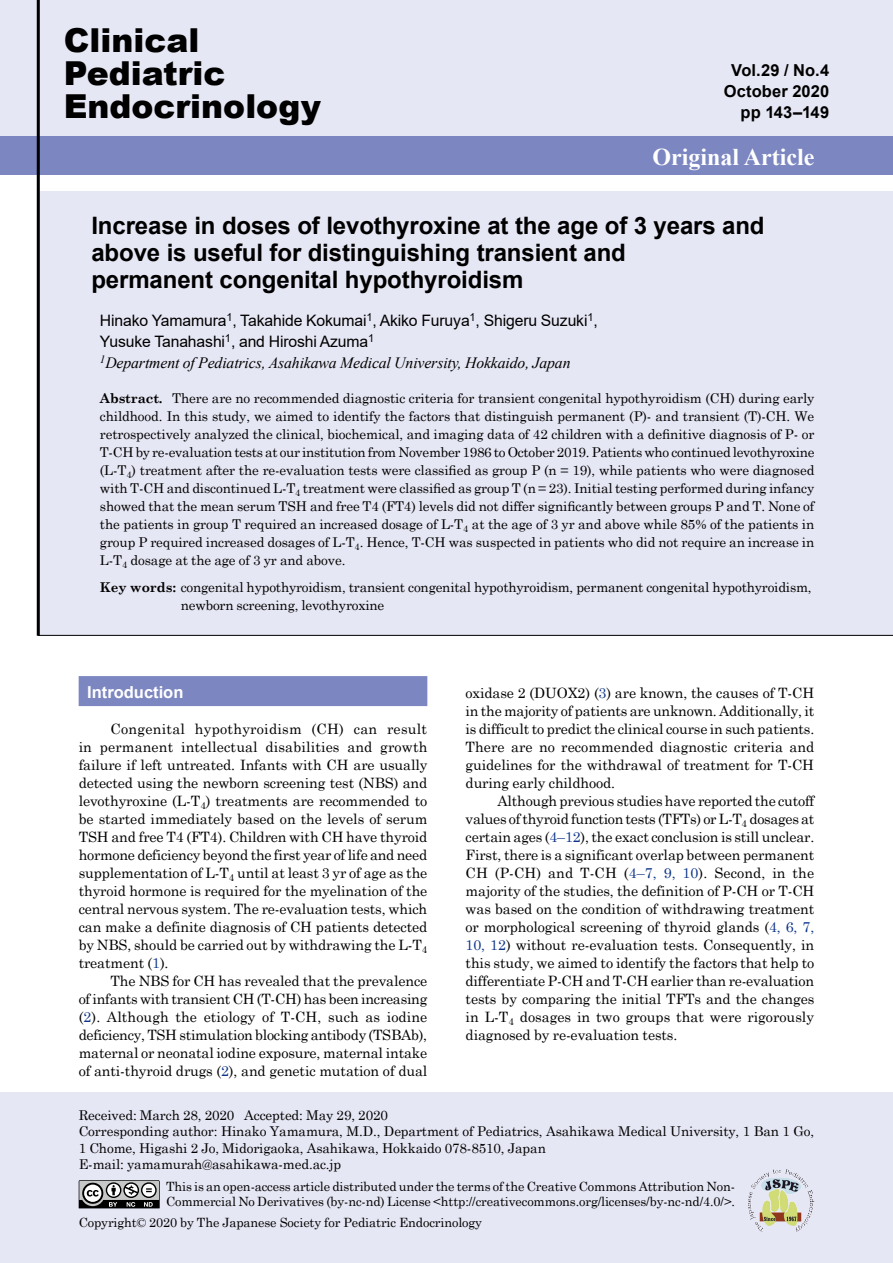
<style>
.page{position:relative;width:893px;height:1263px;background:#fff}
.page>*{position:absolute;margin:0;border:0;box-sizing:border-box;transform-origin:0 0}
.t1{font:900 33px/33px "Arial";color:#000}
.t2{font:700 24px/27px "Arial";letter-spacing:-.005em;color:#000}
.t3{font:700 24px "Times New Roman";color:#fff}
.t4{font:700 16.5px "Arial";letter-spacing:.005em;color:#000}
.t5{font:700 16.5px "Arial";color:#fff}
.t6{font:15.75px/21px "Arial";letter-spacing:-.01em;color:#000}
.t7{font:italic 15.75px "Times New Roman";letter-spacing:-.01em;color:#000}
.t8{font:14.25px/18px "Century Schoolbook";letter-spacing:-.01em;color:#000;text-align:justify}
.t9{font:13.5px/18px "Century Schoolbook";letter-spacing:-.01em;color:#000}
.t10{font:12.75px/15px "Century Schoolbook";letter-spacing:-.01em;color:#000}
.s1{font-weight:700}
.s2{color:#0c3388}
</style>
<div class="page">
<div style="left:0;top:0;width:893px;height:136px;background:#e6e7f4"></div>
<div style="left:0;top:136px;width:893px;height:38px;background:#7c86c1"></div>
<div style="left:0;top:1093px;width:893px;height:170px;background:#e6e7f4"></div>
<div style="left:38px;top:174px;width:855px;height:462px;background:#e6e7f4"></div>
<hr style="left:37px;top:0;width:3px;height:634px;background:#000">
<svg style="left:79px;top:1180px;width:81px;height:28px;background:#7d7d7d"></svg>
<img style="left:766px;top:1169px;width:30px;height:9px">
<div style="left:79px;top:676px;width:348px;height:30px;background:#7c86c1"></div>
<h1 class="t1" style="left:64px;top:22px;width:259px">Clinical<br>Pediatric<br>Endocrinology</h1>
<p class="t4" style="left:731px;top:58px;width:100px">Vol.29 / No.4</p>
<p class="t4" style="left:724px;top:80px;width:107px">October 2020</p>
<p class="t4" style="left:741px;top:101px;width:90px">pp 143–149</p>
<h2 class="t3" style="left:652px;top:139px;width:163px">Original Article</h2>
<h2 class="t2" style="left:91px;top:212px;width:675px">Increase in doses of levothyroxine at the age of 3 years and above is useful for distinguishing transient and<br>permanent congenital hypothyroidism</h2>
<p class="t6" style="left:100px;top:310px;width:499px">Hinako Yamamura<sup>1</sup>, Takahide Kokumai<sup>1</sup>, Akiko Furuya<sup>1</sup>, Shigeru Suzuki<sup>1</sup>,<br>Yusuke Tanahashi<sup>1</sup>, and Hiroshi Azuma<sup>1</sup></p>
<p class="t7" style="left:100px;top:352px;width:472px"><sup>1</sup>Department of Pediatrics, Asahikawa Medical University, Hokkaido, Japan</p>
<p class="t9" style="left:100px;top:388px;width:716px;text-align:justify"><span class="s1">Abstract.</span> There are no recommended diagnostic criteria for transient congenital hypothyroidism (CH) during early childhood. In this study, we aimed to identify the factors that distinguish permanent (P)- and transient (T)-CH. We retrospectively analyzed the clinical, biochemical, and imaging data of 42 children with a definitive diagnosis of P- or T-CH by re-evaluation tests at our institution from November 1986 to October 2019. Patients who continued levothyroxine (L-T<sub>4</sub>) treatment after the re-evaluation tests were classified as group P (n = 19), while patients who were diagnosed with T-CH and discontinued L-T<sub>4</sub> treatment were classified as group T (n = 23). Initial testing performed during infancy showed that the mean serum TSH and free T4 (FT4) levels did not differ significantly between groups P and T. None of the patients in group T required an increased dosage of L-T<sub>4</sub> at the age of 3 yr and above while 85% of the patients in group P required increased dosages of L-T<sub>4</sub>. Hence, T-CH was suspected in patients who did not require an increase in L-T<sub>4</sub> dosage at the age of 3 yr and above.</p>
<p class="t9" style="left:181px;top:577px;width:632px;text-indent:-81px"><span class="s1">Key words:</span> congenital hypothyroidism, transient congenital hypothyroidism, permanent congenital hypothyroidism, newborn screening, levothyroxine</p>
<p class="t5" style="left:87px;top:680px;width:98px">Introduction</p>
<p class="t8" style="left:79px;top:718px;width:350px;text-indent:32px">Congenital hypothyroidism (CH) can result in permanent intellectual disabilities and growth failure if left untreated. Infants with CH are usually detected using the newborn screening test (NBS) and levothyroxine (L-T<sub>4</sub>) treatments are recommended to be started immediately based on the levels of serum TSH and free T4 (FT4). Children with CH have thyroid hormone deficiency beyond the first year of life and need supplementation of L-T<sub>4</sub> until at least 3 yr of age as the thyroid hormone is required for the myelination of the central nervous system. The re-evaluation tests, which can make a definite diagnosis of CH patients detected by NBS, should be carried out by withdrawing the L-T<sub>4 </sub>treatment (<span class="s2">1</span>).</p>
<p class="t8" style="left:79px;top:970px;width:350px;text-indent:32px">The NBS for CH has revealed that the prevalence of infants with transient CH (T-CH) has been increasing (<span class="s2">2</span>). Although the etiology of T-CH, such as iodine deficiency, TSH stimulation blocking antibody (TSBAb), maternal or neonatal iodine exposure, maternal intake of anti-thyroid drugs (<span class="s2">2</span>), and genetic mutation of dual</p>
<p class="t8" style="left:466px;top:682px;width:350px">oxidase 2 (DUOX2) (<span class="s2">3</span>) are known, the causes of T-CH in the majority of patients are unknown. Additionally, it is difficult to predict the clinical course in such patients.<br>There are no recommended diagnostic criteria and guidelines for the withdrawal of treatment for T-CH during early childhood.</p>
<p class="t8" style="left:466px;top:790px;width:350px;text-indent:32px">Although previous studies have reported the cutoff values of thyroid function tests (TFTs) or L-T<sub>4</sub> dosages at certain ages (<span class="s2">4–12</span>), the exact conclusion is still unclear.<br>First, there is a significant overlap between permanent CH (P-CH) and T-CH (<span class="s2">4–7, 9, 10</span>). Second, in the majority of the studies, the definition of P-CH or T-CH was based on the condition of withdrawing treatment or morphological screening of thyroid glands (<span class="s2">4, 6, 7, 10, 12</span>) without re-evaluation tests. Consequently, in this study, we aimed to identify the factors that help to differentiate P-CH and T-CH earlier than re-evaluation tests by comparing the initial TFTs and the changes in L-T<sub>4</sub> dosages in two groups that were rigorously diagnosed by re-evaluation tests.</p>
<p class="t9" style="left:79px;top:1105px;width:737px;line-height:16.5px">Received: March 28, 2020 Accepted: May 29, 2020<br>Corresponding author: Hinako Yamamura, M.D., Department of Pediatrics, Asahikawa Medical University, 1 Ban 1 Go, 1 Chome, Higashi 2 Jo, Midorigaoka, Asahikawa, Hokkaido 078-8510, Japan<br>E-mail: yamamurah@asahikawa-med.ac.jp</p>
<p class="t10" style="left:166px;top:1177px;width:571px">This is an open-access article distributed under the terms of the Creative Commons Attribution Non-<br>Commercial No Derivatives (by-nc-nd) License &lt;http://creativecommons.org/licenses/by-nc-nd/4.0/&gt;.</p>
<p class="t10" style="left:79px;top:1214px;width:405px">Copyright© 2020 by The Japanese Society for Pediatric Endocrinology</p>
</div>
